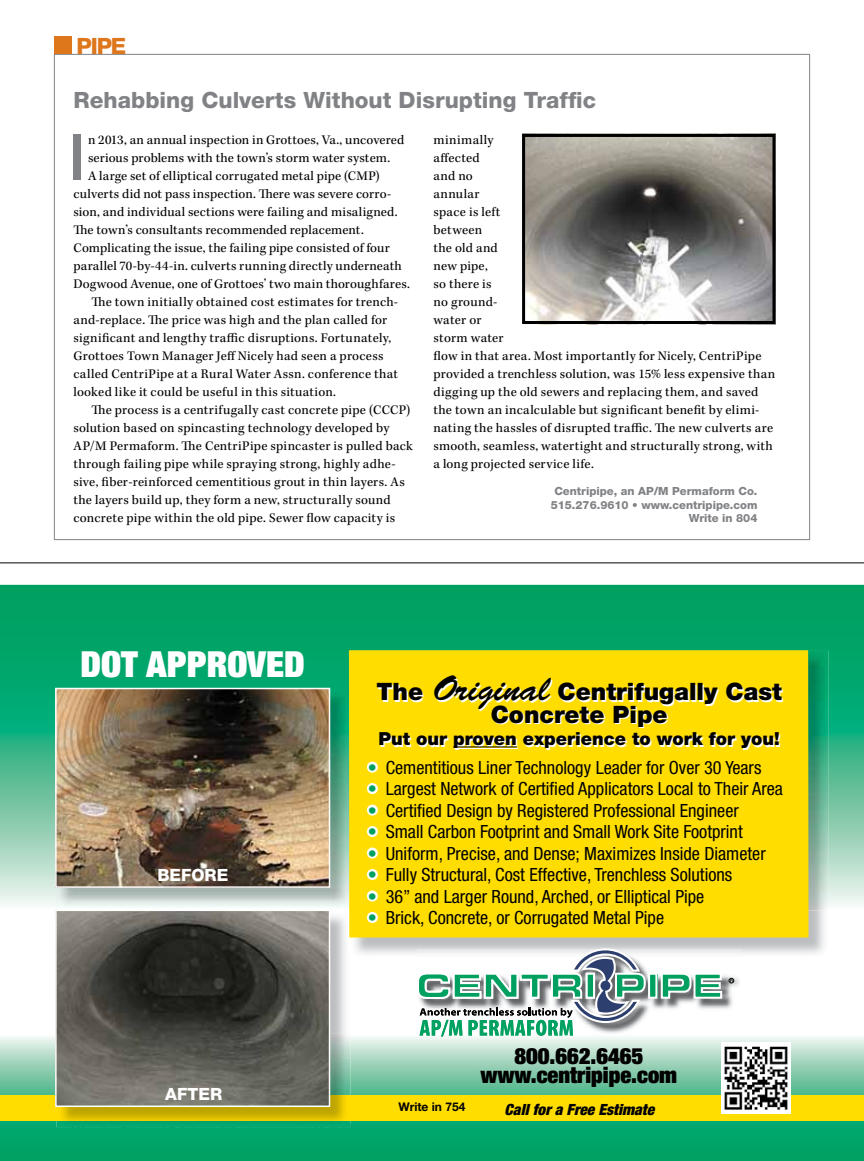
<style>
.page{position:relative;width:864px;height:1161px;background:#fff}
.page>*{position:absolute;margin:0;border:0;box-sizing:border-box;transform-origin:0 0}
.t1{font:500 63.9px "Helvetica Neue LT Std";color:#808285}
.t2{font:900 expanded 36px "Helvetica Neue";color:#fff}
.t3{font:900 24px/22.5px "Helvetica Neue";color:#000;text-align:center}
.t4{font:800 22.5px "Helvetica Neue LT Std";color:#808285}
.t5{font:900 expanded 22.5px/19.6px "Helvetica Neue";color:#000;text-align:center}
.t6{font:800 22.5px "Helvetica Neue LT Std";color:#de761c}
.t7{font:condensed 18.15px "Helvetica Neue";color:#000}
.t8{font:900 18px "Helvetica Neue";color:#000}
.t9{font:800 16.95px "Helvetica Neue";color:#fff}
.t10{font:italic 900 condensed 15.45px "Helvetica Neue";color:#000}
.t11{font:13.5px/18px "Kepler Std";letter-spacing:.02em;color:#000}
.t12{font:700 12px "Helvetica Neue LT Std";color:#000}
.t13{font:800 11.25px/13.5px "Helvetica Neue LT Std";color:#808285;text-align:right}
.s1{font-family:"Brush Script";font-weight:400;font-size:36px}
.s2{color:#00a160}
</style>
<div class="page">
<hr style="left:0;top:562px;width:864px;height:1px;background:#000">
<svg style="left:0;top:1037px;width:864px;height:124px;background:#4bbb8d"></svg>
<svg style="left:0;top:585px;width:864px;height:323px;background:#18ab73"></svg>
<div style="left:0;top:1096px;width:864px;height:25px;background:#fd0"></div>
<img style="left:721px;top:1042px;width:70px;height:71px">
<img style="left:57px;top:689px;width:292px;height:218px">
<img style="left:58px;top:691px;width:269px;height:194px">
<div style="left:55px;top:688px;width:275px;height:200px;border:2px solid #fff"></div>
<img style="left:57px;top:916px;width:293px;height:211px">
<img style="left:57px;top:1096px;width:293px;height:25px">
<img style="left:58px;top:913px;width:269px;height:191px">
<div style="left:55px;top:910px;width:275px;height:197px;border:2px solid #fff"></div>
<img style="left:354px;top:651px;width:475px;height:303px">
<img style="left:349px;top:938px;width:1px;height:19px">
<div style="left:349px;top:650px;width:460px;height:288px;background:#fd0"></div>
<img style="left:647px;top:972px;width:92px;height:41px">
<img style="left:647px;top:949px;width:94px;height:5px">
<svg style="left:660px;top:972px;width:63px;height:28px"></svg>
<div style="left:650px;top:974px;width:7px;height:24px;background:#00a160"></div>
<div style="left:648px;top:973px;width:9px;height:26px;border:2px solid #fff"></div>
<svg style="left:416px;top:947px;width:231px;height:90px"></svg>
<svg style="left:729px;top:978px;width:5px;height:5px"></svg>
<hr style="left:454px;top:748px;width:64px;height:1px;background:#fff">
<hr style="left:453px;top:746px;width:64px;height:1px;background:#000">
<div style="left:367px;top:762px;width:11px;height:11px;border:4px solid #fff;border-radius:50%"></div>
<div style="left:367px;top:783px;width:11px;height:11px;border:4px solid #fff;border-radius:50%"></div>
<div style="left:367px;top:805px;width:11px;height:11px;border:4px solid #fff;border-radius:50%"></div>
<div style="left:367px;top:826px;width:11px;height:11px;border:4px solid #fff;border-radius:50%"></div>
<div style="left:367px;top:848px;width:11px;height:11px;border:4px solid #fff;border-radius:50%"></div>
<div style="left:367px;top:869px;width:11px;height:11px;border:4px solid #fff;border-radius:50%"></div>
<div style="left:367px;top:891px;width:11px;height:10px;border:4px solid #fff;border-radius:50%"></div>
<div style="left:367px;top:912px;width:11px;height:11px;border:4px solid #fff;border-radius:50%"></div>
<div style="left:54px;top:36px;width:18px;height:18px;background:#de761c"></div>
<img style="left:526px;top:138px;width:246px;height:182px">
<div style="left:522px;top:134px;width:254px;height:190px;border:3px solid #000"></div>
<h3 class="t6" style="left:76px;top:33px;width:51px">Pipe</h3>
<h3 class="t4" style="left:74px;top:87px;width:524px">Rehabbing Culverts Without Disrupting Traffic</h3>
<h1 class="t1" style="left:69px;top:119px;width:19px">I</h1>
<p class="t11" style="left:88px;top:131px;width:318px">n 2013, an annual inspection in Grottoes, Va., uncovered</p>
<p class="t11" style="left:433px;top:131px;width:343px">minimally<br>affected<br>and no<br>annular<br>space is left<br>between<br>the old and<br>new pipe,<br>so there is<br>no ground-<br>water or<br>storm water<br>flow in that area. Most importantly for Nicely, CentriPipe provided a trenchless solution, was 15% less expensive than digging up the old sewers and replacing them, and saved the town an incalculable but significant benefit by elimi&shy;nating the hassles of disrupted traffic. The new culverts are smooth, seamless, watertight and structurally strong, with a long projected service life.</p>
<p class="t13" style="left:551px;top:484px;width:208px">Centripipe, an AP/M Permaform Co.<br>515.276.9610 • www.centripipe.com<br>Write in 804</p>
<p class="t11" style="left:88px;top:149px;width:304px">serious problems with the town’s storm water system.</p>
<p class="t11" style="left:88px;top:167px;width:293px">A large set of elliptical corrugated metal pipe (CMP)</p>
<p class="t11" style="left:73px;top:185px;width:319px">culverts did not pass inspection. There was severe corro-</p>
<p class="t11" style="left:73px;top:203px;width:325px">sion, and individual sections were failing and misaligned.</p>
<p class="t11" style="left:73px;top:221px;width:292px">The town’s consultants recommended replacement.</p>
<p class="t11" style="left:73px;top:239px;width:318px">Complicating the issue, the failing pipe consisted of four</p>
<p class="t11" style="left:73px;top:257px;width:330px">parallel 70-by-44-in. culverts running directly underneath</p>
<p class="t11" style="left:73px;top:275px;width:338px">Dogwood Avenue, one of Grottoes’ two main thoroughfares.</p>
<p class="t11" style="left:91px;top:293px;width:308px">The town initially obtained cost estimates for trench-</p>
<p class="t11" style="left:73px;top:311px;width:315px">and-replace. The price was high and the plan called for</p>
<p class="t11" style="left:73px;top:329px;width:319px">significant and lengthy traffic disruptions. Fortunately,</p>
<p class="t11" style="left:73px;top:347px;width:311px">Grottoes Town Manager Jeff Nicely had seen a process</p>
<p class="t11" style="left:73px;top:365px;width:326px">called CentriPipe at a Rural Water Assn. conference that</p>
<p class="t11" style="left:73px;top:383px;width:264px">looked like it could be useful in this situation.</p>
<p class="t11" style="left:91px;top:401px;width:320px">The process is a centrifugally cast concrete pipe (CCCP)</p>
<p class="t11" style="left:73px;top:419px;width:317px">solution based on spincasting technology developed by</p>
<p class="t11" style="left:73px;top:437px;width:341px">AP/M Permaform. The CentriPipe spincaster is pulled back</p>
<p class="t11" style="left:73px;top:455px;width:324px">through failing pipe while spraying strong, highly adhe-</p>
<p class="t11" style="left:73px;top:473px;width:333px">sive, fiber-reinforced cementitious grout in thin layers. As</p>
<p class="t11" style="left:73px;top:491px;width:319px">the layers build up, they form a new, structurally sound</p>
<p class="t11" style="left:73px;top:509px;width:323px">concrete pipe within the old pipe. Sewer flow capacity is</p>
<h2 class="t2" style="left:81px;top:641px;width:226px">DOT APPROVED</h2>
<p class="t9" style="left:157px;top:865px;width:72px">BEFORE</p>
<p class="t9" style="left:165px;top:1084px;width:58px">AFTER</p>
<h3 class="t3" style="left:376px;top:680px;width:407px">The <span class="s1">Original</span> Centrifugally Cast<br>Concrete Pipe</h3>
<h3 class="t8" style="left:378px;top:728px;width:403px">Put our proven experience to work for you!</h3>
<h3 class="t7" style="left:368px;top:757px;width:395px"><span class="s2">•</span> Cementitious Liner Technology Leader for Over 30 Years</h3>
<h3 class="t7" style="left:368px;top:778px;width:417px"><span class="s2">•</span> Largest Network of Certified Applicators Local to Their Area</h3>
<h3 class="t7" style="left:368px;top:800px;width:372px"><span class="s2">•</span> Certified Design by Registered Professional Engineer</h3>
<h3 class="t7" style="left:368px;top:821px;width:376px"><span class="s2">•</span> Small Carbon Footprint and Small Work Site Footprint</h3>
<h3 class="t7" style="left:368px;top:843px;width:399px"><span class="s2">•</span> Uniform, Precise, and Dense; Maximizes Inside Diameter</h3>
<h3 class="t7" style="left:368px;top:864px;width:366px"><span class="s2">•</span> Fully Structural, Cost Effective, Trenchless Solutions</h3>
<h3 class="t7" style="left:368px;top:886px;width:338px"><span class="s2">•</span> 36” and Larger Round, Arched, or Elliptical Pipe</h3>
<h3 class="t7" style="left:368px;top:907px;width:298px"><span class="s2">•</span> Brick, Concrete, or Corrugated Metal Pipe</h3>
<p class="t12" style="left:399px;top:1100px;width:68px">Write in 754</p>
<h3 class="t5" style="left:480px;top:1045px;width:198px">800.662.6465 www.centripipe.com</h3>
<p class="t10" style="left:505px;top:1100px;width:151px">Call for a Free Estimate</p>
</div>
